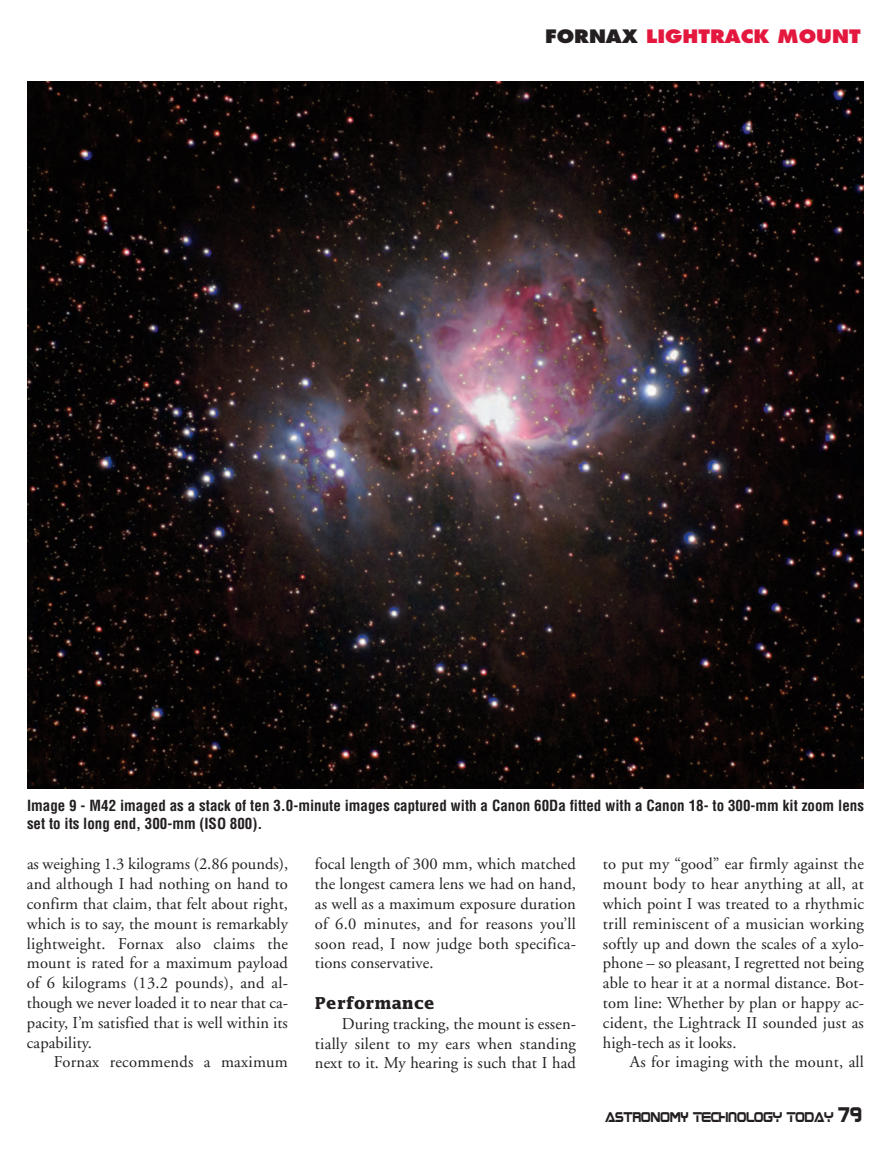
<style>
.page{position:relative;width:891px;height:1161px;background:#fff}
.page>*{position:absolute;margin:0;border:0;box-sizing:border-box;transform-origin:0 0}
.t1{font:800 18px "Futura";color:#e4183e;scale:1.08 1}
.t2{font:16.5px/19.8px "Adobe Garamond";letter-spacing:.01em;color:#231f20;text-align:justify}
.t3{font:700 16.5px "Lucida";letter-spacing:.005em;color:#231f20}
.t4{font:700 condensed 15px/18px "Helvetica";color:#231f20}
.t5{font:11.4px "Boom Box";color:#231f20;scale:.9 1}
.s1{color:#231f20}
.s2{font-size:17.1px}
</style>
<div class="page">
<img style="left:27px;top:81px;width:837px;height:707px">
<p class="t1" style="left:545px;top:28px;width:294px"><span class="s1">FORNAX</span> LIGHTRACK MOUNT</p>
<p class="t4" style="left:27px;top:797px;width:838px">Image 9 - M42 imaged as a stack of ten 3.0-minute images captured with a Canon 60Da fitted with a Canon 18- to 300-mm kit zoom lens set to its long end, 300-mm (ISO 800).</p>
<p class="t2" style="left:27px;top:856px;width:263px">as weighing 1.3 kilograms (2.86 pounds), and although I had nothing on hand to confirm that claim, that felt about right, which is to say, the mount is remarkably lightweight. Fornax also claims the mount is rated for a maximum payload of 6 kilograms (13.2 pounds), and al&shy;though we never loaded it to near that ca&shy;pacity, I’m satisfied that is well within its capability.</p>
<p class="t2" style="left:54px;top:1054px;width:236px">Fornax recommends a maximum</p>
<p class="t2" style="left:315px;top:856px;width:263px">focal length of 300 mm, which matched the longest camera lens we had on hand, as well as a maximum exposure duration of 6.0 minutes, and for reasons you’ll soon read, I now judge both specifica&shy;tions conservative.</p>
<p class="t3" style="left:315px;top:994px;width:121px">Performance</p>
<p class="t2" style="left:315px;top:1015px;width:263px;text-indent:27px">During tracking, the mount is essen&shy;tially silent to my ears when standing next to it. My hearing is such that I had</p>
<p class="t2" style="left:603px;top:856px;width:263px">to put my “good” ear firmly against the mount body to hear anything at all, at which point I was treated to a rhythmic trill reminiscent of a musician working softly up and down the scales of a xylo&shy;phone – so pleasant, I regretted not being able to hear it at a normal distance. Bot&shy;tom line: Whether by plan or happy ac&shy;cident, the Lightrack II sounded just as high-tech as it looks.</p>
<p class="t2" style="left:630px;top:1054px;width:235px">As for imaging with the mount, all</p>
<p class="t5" style="left:605px;top:1112px;width:287px">ASTRONOMY TECHNOLOGY TODAY <span class="s2">79</span></p>
</div>
